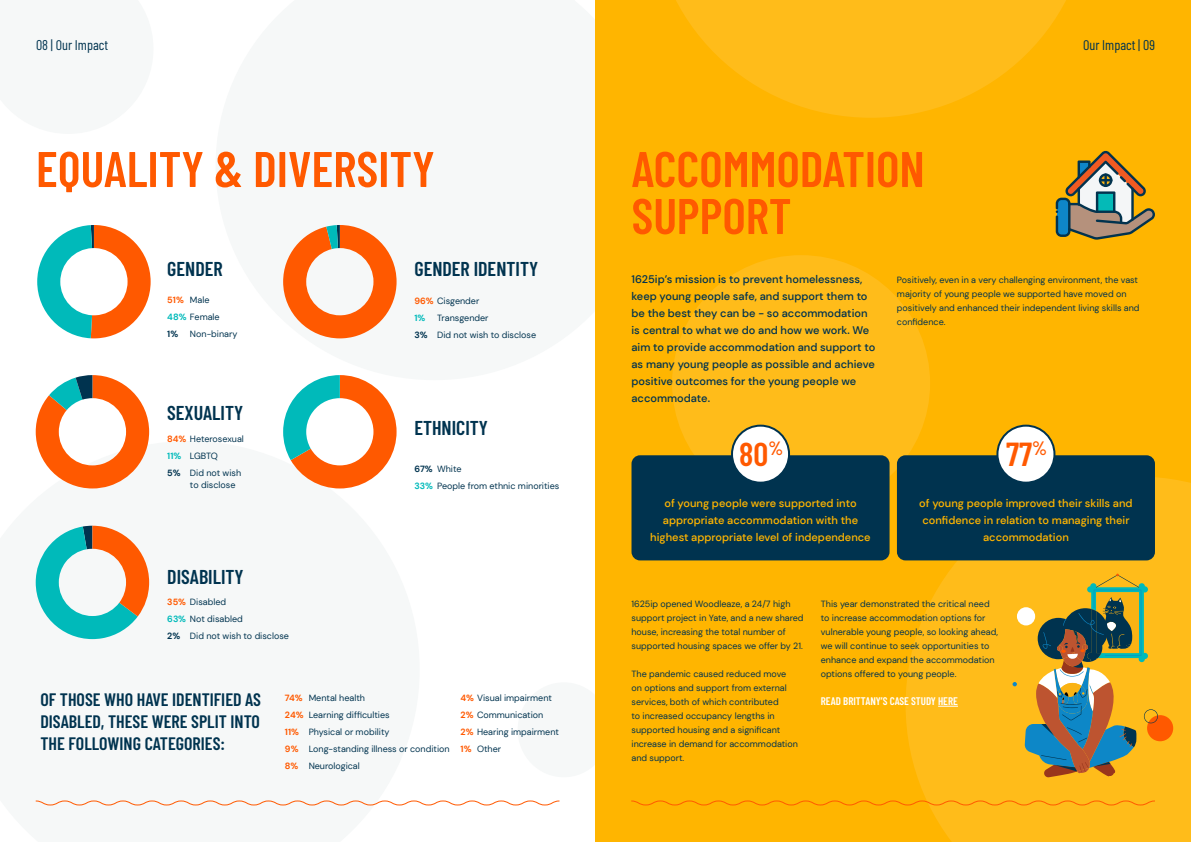
<style>
.page{position:relative;width:1191px;height:842px;background:#fff}
.page>*{position:absolute;margin:0;border:0;box-sizing:border-box;transform-origin:0 0}
.t1{font:600 50px/47px "Barlow Condensed";color:#ff5900}
.t2{font:600 33.3px "Barlow Condensed";color:#ff5900}
.t3{font:600 32.9px "Barlow Condensed";color:#ff5900}
.t4{font:600 20px "Barlow Condensed";color:#00334f}
.t5{font:600 18px/22px "Barlow Condensed";color:#00334f;text-align:justify}
.t6{font:14px "Barlow Condensed";color:#00334f}
.t7{font:500 11px/17px "DM Sans";color:#00334f}
.t8{font:500 11px/17px "DM Sans";color:#ffb500;text-align:center}
.t9{font:600 11px "Barlow Condensed";color:#fff}
.t10{font:9px/14px "DM Sans";color:#00334f}
.t11{font:700 9px/17px "DM Sans";letter-spacing:-.005em;color:#ff5900}
.t12{font:700 9px "DM Sans";color:#00334f}
.t13{font:700 9px "DM Sans";color:#00baba}
.s1{font-weight:700;color:#00baba}
.s2{font-weight:700;color:#ff5900}
</style>
<div class="page">
<div style="left:517px;top:682px;width:93px;height:95px;background:#f6f8f8;border-radius:50%"></div>
<div style="left:595px;top:0;width:596px;height:842px;background:#ffb500"></div>
<div style="left:672px;top:255px;width:258px;height:256px;background:#ffbc1a;border-radius:50%"></div>
<svg style="left:905px;top:477px;width:286px;height:365px;background:#febb18"></svg>
<svg style="left:676px;top:0;width:390px;height:118px;fill:#ffbc1a"></svg>
<div style="left:631px;top:455px;width:258px;height:105px;background:#00334f;border-radius:9px"></div>
<svg style="left:1055px;top:151px;width:100px;height:89px"></svg>
<svg style="left:938px;top:706px;width:20px;height:1px"></svg>
<svg style="left:35px;top:800px;width:525px;height:6px"></svg>
<svg style="left:631px;top:800px;width:525px;height:6px"></svg>
<svg style="left:37px;top:225px;width:114px;height:113px"></svg>
<svg style="left:283px;top:225px;width:113px;height:113px"></svg>
<svg style="left:36px;top:375px;width:113px;height:113px"></svg>
<svg style="left:283px;top:375px;width:113px;height:113px"></svg>
<svg style="left:36px;top:526px;width:113px;height:113px"></svg>
<div style="left:732px;top:426px;width:57px;height:57px;background:#fff;border-radius:50%"></div>
<div style="left:731px;top:425px;width:59px;height:59px;border:2px solid #00334f;border-radius:50%"></div>
<div style="left:897px;top:455px;width:258px;height:105px;background:#00334f;border-radius:9px"></div>
<div style="left:997px;top:426px;width:57px;height:57px;background:#fff;border-radius:50%"></div>
<div style="left:996px;top:425px;width:59px;height:59px;border:2px solid #00334f;border-radius:50%"></div>
<div style="left:1017px;top:607px;width:18px;height:18px;background:#fff;border-radius:50%"></div>
<div style="left:1147px;top:715px;width:26px;height:26px;background:#ff5900;border-radius:50%"></div>
<svg style="left:1012px;top:682px;width:5px;height:4px"></svg>
<svg style="left:1024px;top:574px;width:133px;height:203px;background:#a8954b"></svg>
<h3 class="t6" style="left:36px;top:35px;width:74px">08 | Our Impact</h3>
<h3 class="t6" style="left:1083px;top:35px;width:73px">Our Impact | 09</h3>
<h1 class="t1" style="left:36px;top:142px;width:400px">EQUALITY &amp; DIVERSITY</h1>
<h1 class="t1" style="left:631px;top:142px;width:295px">ACCOMMODATION<br>SUPPORT</h1>
<h3 class="t4" style="left:167px;top:255px;width:57px">GENDER</h3>
<h3 class="t4" style="left:414px;top:255px;width:125px">GENDER IDENTITY</h3>
<p class="t7" style="left:631px;top:270px;width:245px">1625ip’s mission is to prevent homelessness, keep young people safe, and support them to be the best they can be - so accommodation is central to what we do and how we work. We aim to provide accommodation and support to as many young people as possible and achieve positive outcomes for the young people we accommodate.</p>
<p class="t10" style="left:897px;top:273px;width:244px">Positively, even in a very challenging environment, the vast majority of young people we supported have moved on positively and enhanced their independent living skills and confidence.</p>
<p class="t10" style="left:190px;top:292px;width:21px">Male</p>
<p class="t10" style="left:167px;top:309px;width:54px"><span class="s1">48%</span> Female</p>
<p class="t10" style="left:190px;top:326px;width:49px">Non-binary</p>
<p class="t11" style="left:167px;top:291px;width:18px">51%</p>
<p class="t12" style="left:167px;top:328px;width:12px">1%</p>
<p class="t10" style="left:437px;top:293px;width:101px;line-height:17px;text-indent:-23px"><span class="s2">96%</span> Cisgender<br>Transgender<br>Did not wish to disclose</p>
<p class="t13" style="left:414px;top:313px;width:12px">1%</p>
<p class="t12" style="left:414px;top:330px;width:15px">3%</p>
<h3 class="t4" style="left:167px;top:399px;width:77px">SEXUALITY</h3>
<p class="t10" style="left:190px;top:431px;width:55px;line-height:17px;text-indent:-23px"><span class="s2">84%</span> Heterosexual<br>LGBTQ<br>Did not wish</p>
<p class="t10" style="left:190px;top:478px;width:47px">to disclose</p>
<p class="t13" style="left:167px;top:451px;width:16px">11%</p>
<p class="t12" style="left:167px;top:468px;width:15px">5%</p>
<h3 class="t4" style="left:167px;top:563px;width:78px">DISABILITY</h3>
<p class="t10" style="left:167px;top:595px;width:60px"><span class="s2">35%</span> Disabled</p>
<p class="t10" style="left:167px;top:612px;width:77px"><span class="s1">63%</span> Not disabled</p>
<p class="t10" style="left:190px;top:629px;width:101px">Did not wish to disclose</p>
<p class="t12" style="left:167px;top:630px;width:14px">2%</p>
<h3 class="t4" style="left:414px;top:413px;width:75px">ETHNICITY</h3>
<p class="t10" style="left:437px;top:460px;width:124px;line-height:17px">White<br>People from ethnic minorities</p>
<p class="t12" style="left:414px;top:463px;width:20px">67%</p>
<p class="t13" style="left:414px;top:480px;width:20px">33%</p>
<h3 class="t5" style="left:40px;top:687px;width:222px">OF THOSE WHO HAVE IDENTIFIED AS DISABLED, THESE WERE SPLIT INTO THE FOLLOWING CATEGORIES:</h3>
<p class="t10" style="left:309px;top:689px;width:143px;line-height:17px">Mental health<br>Learning difficulties<br>Physical or mobility<br>Long-standing illness or condition<br>Neurological</p>
<p class="t10" style="left:460px;top:691px;width:93px"><span class="s2">4%</span> Visual impairment</p>
<p class="t11" style="left:285px;top:689px;width:20px">74%<br>24%<br>11%<br>9%<br>8%</p>
<p class="t10" style="left:460px;top:708px;width:84px"><span class="s2">2%</span> Communication</p>
<p class="t10" style="left:460px;top:725px;width:100px"><span class="s2">2%</span> Hearing impairment</p>
<p class="t10" style="left:477px;top:742px;width:26px">Other</p>
<p class="t11" style="left:460px;top:740px;width:12px">1%</p>
<h3 class="t3" style="left:739px;top:431px;width:45px">80<sup>%</sup></h3>
<p class="t8" style="left:650px;top:495px;width:222px">of young people were supported into appropriate accommodation with the highest appropriate level of independence</p>
<h2 class="t2" style="left:1006px;top:430px;width:43px">77<sup>%</sup></h2>
<p class="t8" style="left:919px;top:495px;width:215px">of young people improved their skills and confidence in relation to managing their accommodation</p>
<p class="t10" style="left:631px;top:597px;width:174px">1625ip opened Woodleaze, a 24/7 high support project in Yate, and a new shared house, increasing the total number of supported housing spaces we offer by 21.</p>
<p class="t10" style="left:631px;top:667px;width:168px">The pandemic caused reduced move on options and support from external services, both of which contributed<br>to increased occupancy lengths in supported housing and a significant increase in demand for accommodation and support.</p>
<p class="t10" style="left:821px;top:597px;width:179px">This year demonstrated the critical need to increase accommodation options for vulnerable young people, so looking ahead, we will continue to seek opportunities to enhance and expand the accommodation options offered to young people.</p>
<p class="t9" style="left:821px;top:694px;width:139px">READ BRITTANY’S CASE STUDY HERE</p>
</div>
